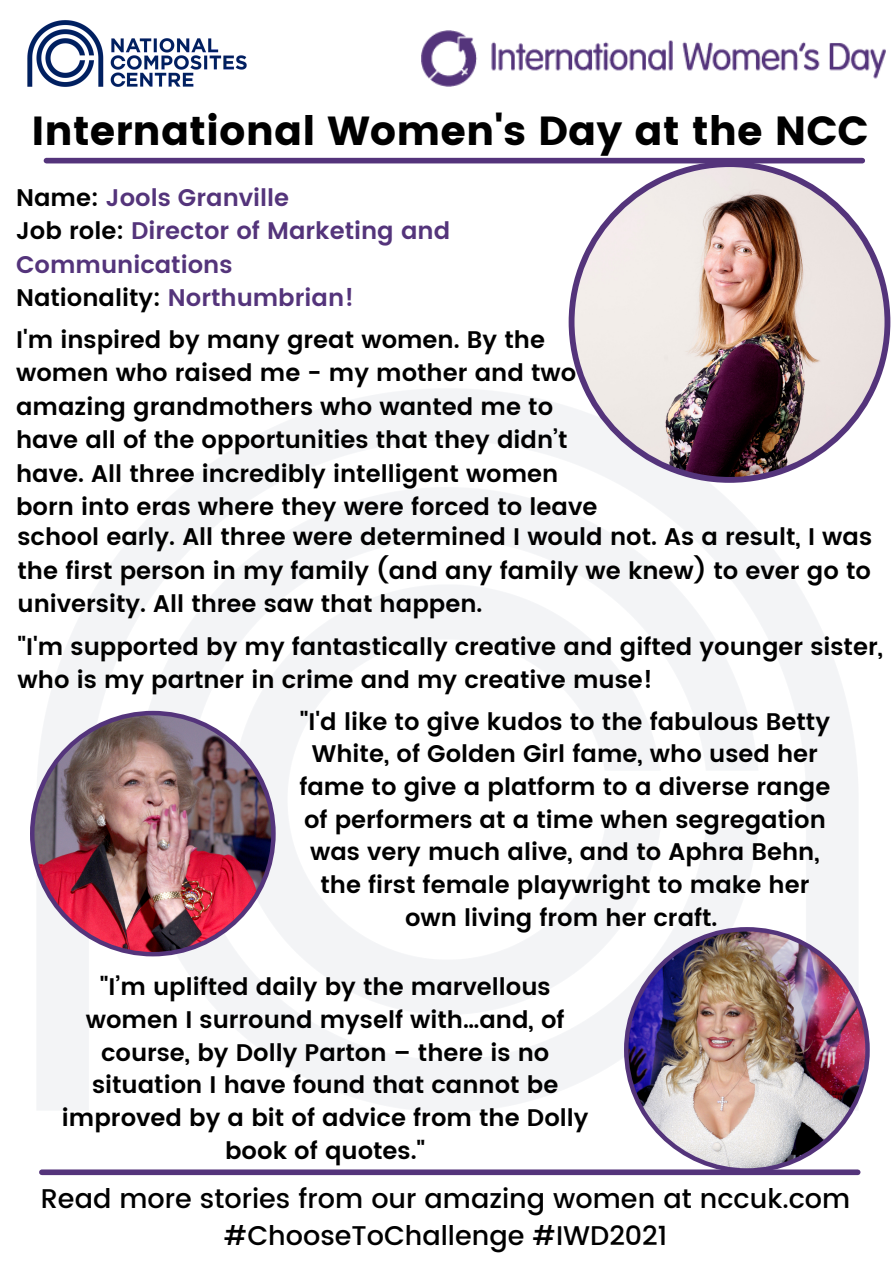
<style>
.page{position:relative;width:894px;height:1264px;background:#fff}
.page>*{position:absolute;margin:0;border:0;box-sizing:border-box;transform-origin:0 0}
.t1{font:40.5px "Poppins";color:#000}
.t2{font:500 27px/37.2px "Poppins";color:#000;text-align:center}
.t3{font:600 24px/32.7px "Poppins";color:#000}
.t4{font:600 24px/33.6px "Poppins";color:#54347b}
.s1{color:#000}
</style>
<div class="page">
<img style="left:37px;top:389px;width:833px;height:787px">
<div style="left:42px;top:1169px;width:815px;height:6px;background:#54347b"></div>
<img style="left:27px;top:20px;width:220px;height:67px">
<div style="left:46px;top:158px;width:816px;height:5px;background:#54347b"></div>
<img style="left:421px;top:30px;width:464px;height:56px">
<img style="left:30px;top:710px;width:245px;height:246px">
<img style="left:623px;top:927px;width:246px;height:245px">
<img style="left:568px;top:161px;width:322px;height:322px">
<p class="t1" style="left:31px;top:107px;width:838px">International Women's Day at the NCC</p>
<p class="t4" style="left:16px;top:180px;width:274px"><span class="s1">Name:</span> Jools Granville</p>
<p class="t4" style="left:16px;top:214px;width:435px"><span class="s1">Job role:</span> Director of Marketing and<br>Communications</p>
<p class="t4" style="left:16px;top:281px;width:339px"><span class="s1">Nationality:</span> Northumbrian!</p>
<p class="t3" style="left:16px;top:322px;width:582px;line-height:33.6px">I'm inspired by many great women. By the women who raised me - my mother and two amazing grandmothers who wanted me to have all of the opportunities that they didn’t have. All three incredibly intelligent women born into eras where they were forced to leave</p>
<p class="t3" style="left:18px;top:520px;width:855px;line-height:33.2px;text-align:justify">school early. All three were determined I would not. As a result, I was the first person in my family (and any family we knew) to ever go to university. All three saw that happen.</p>
<p class="t3" style="left:18px;top:630px;width:866px;line-height:33.2px">"I'm supported by my fantastically creative and gifted younger sister, who is my partner in crime and my creative muse!</p>
<p class="t3" style="left:299px;top:705px;width:532px;text-align:center">"I'd like to give kudos to the fabulous Betty White, of Golden Girl fame, who used her fame to give a platform to a diverse range of performers at a time when segregation was very much alive, and to Aphra Behn, the first female playwright to make her own living from her craft.</p>
<p class="t3" style="left:62px;top:970px;width:528px;text-align:center">"I’m uplifted daily by the marvellous women I surround myself with…and, of course, by Dolly Parton – there is no situation I have found that cannot be improved by a bit of advice from the Dolly book of quotes."</p>
<p class="t2" style="left:41px;top:1179px;width:810px">Read more stories from our amazing women at nccuk.com #ChooseToChallenge #IWD2021</p>
</div>
